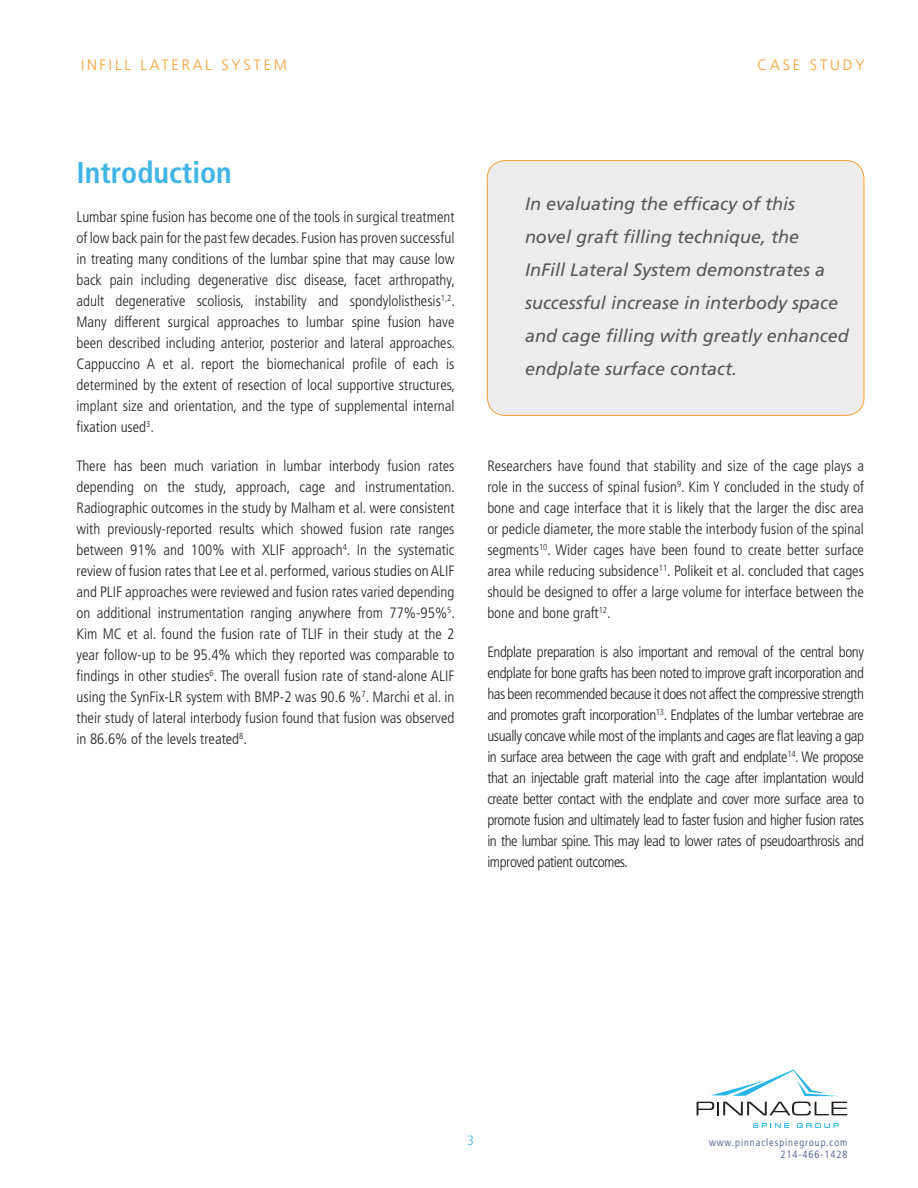
<style>
.page{position:relative;width:918px;height:1188px;background:#fff}
.page>*{position:absolute;margin:0;border:0;box-sizing:border-box;transform-origin:0 0}
.t1{font:700 condensed 30px "Frutiger";color:#3fb4e5}
.t2{font:italic 18px/33px "Frutiger";color:#57585a}
.t3{font:300 condensed 15px/21px "Frutiger";color:#231f20;text-align:justify}
.t4{font:300 15px "Frutiger";letter-spacing:.19em;color:#f89d31}
.t5{font:300 condensed 13.5px "Frutiger";color:#3fb4e5}
.t6{font:300 condensed 10.5px "Frutiger";letter-spacing:.09em;color:#374c85}
</style>
<div class="page">
<div style="left:487px;top:161px;width:377px;height:254px;background:#ececee;border-radius:18px"></div>
<div style="left:487px;top:160px;width:377px;height:256px;border:1px solid #f89d31;border-radius:18px"></div>
<svg style="left:753px;top:1123px;width:36px;height:5px"></svg>
<svg style="left:797px;top:1123px;width:42px;height:5px"></svg>
<svg style="left:697px;top:1102px;width:150px;height:14px"></svg>
<svg style="left:711px;top:1069px;width:126px;height:27px"></svg>
<p class="t4" style="left:81px;top:57px;width:207px">INFILL LATERAL SYSTEM</p>
<p class="t4" style="left:758px;top:57px;width:108px">CASE STUDY</p>
<p class="t1" style="left:76px;top:154px;width:157px">Introduction</p>
<p class="t3" style="left:76px;top:206px;width:380px">Lumbar spine fusion has become one of the tools in surgical treatment of low back pain for the past few decades. Fusion has proven successful in treating many conditions of the lumbar spine that may cause low back pain including degenerative disc disease, facet arthropathy, adult degenerative scoliosis, instability and spondylolisthesis<sup>1,2</sup>.<br>Many different surgical approaches to lumbar spine fusion have been described including anterior, posterior and lateral approaches.<br>Cappuccino A et al. report the biomechanical profile of each is determined by the extent of resection of local supportive structures, implant size and orientation, and the type of supplemental internal fixation used<sup>3</sup>.</p>
<p class="t3" style="left:76px;top:455px;width:380px">There has been much variation in lumbar interbody fusion rates depending on the study, approach, cage and instrumentation.<br>Radiographic outcomes in the study by Malham et al. were consistent with previously-reported results which showed fusion rate ranges between 91% and 100% with XLIF approach<sup>4</sup>. In the systematic review of fusion rates that Lee et al. performed, various studies on ALIF and PLIF approaches were reviewed and fusion rates varied depending on additional instrumentation ranging anywhere from 77%-95%<sup>5</sup>.<br>Kim MC et al. found the fusion rate of TLIF in their study at the 2 year follow-up to be 95.4% which they reported was comparable to findings in other studies<sup>6</sup>. The overall fusion rate of stand-alone ALIF using the SynFix-LR system with BMP-2 was 90.6 %<sup>7</sup>. Marchi et al. in their study of lateral interbody fusion found that fusion was observed in 86.6% of the levels treated<sup>8</sup>.</p>
<p class="t3" style="left:487px;top:455px;width:378px">Researchers have found that stability and size of the cage plays a role in the success of spinal fusion<sup>9</sup>. Kim Y concluded in the study of bone and cage interface that it is likely that the larger the disc area or pedicle diameter, the more stable the interbody fusion of the spinal segments<sup>10</sup>. Wider cages have been found to create better surface area while reducing subsidence<sup>11</sup>. Polikeit et al. concluded that cages should be designed to offer a large volume for interface between the bone and bone graft<sup>12</sup>.</p>
<p class="t2" style="left:525px;top:187px;width:325px">In evaluating the efficacy of this<br>novel graft filling technique, the<br>InFill Lateral System demonstrates a successful increase in interbody space and cage filling with greatly enhanced endplate surface contact.</p>
<p class="t3" style="left:487px;top:642px;width:378px">Endplate preparation is also important and removal of the central bony endplate for bone grafts has been noted to improve graft incorporation and has been recommended because it does not affect the compressive strength and promotes graft incorporation<sup>13</sup>. Endplates of the lumbar vertebrae are usually concave while most of the implants and cages are flat leaving a gap in surface area between the cage with graft and endplate<sup>14</sup>. We propose that an injectable graft material into the cage after implantation would create better contact with the endplate and cover more surface area to promote fusion and ultimately lead to faster fusion and higher fusion rates in the lumbar spine. This may lead to lower rates of pseudoarthrosis and improved patient outcomes.</p>
<p class="t5" style="left:467px;top:1133px;width:8px">3</p>
<p class="t6" style="left:709px;top:1136px;width:140px">www.pinnaclespinegroup.com</p>
<p class="t6" style="left:780px;top:1149px;width:69px">214-466-1428</p>
</div>
